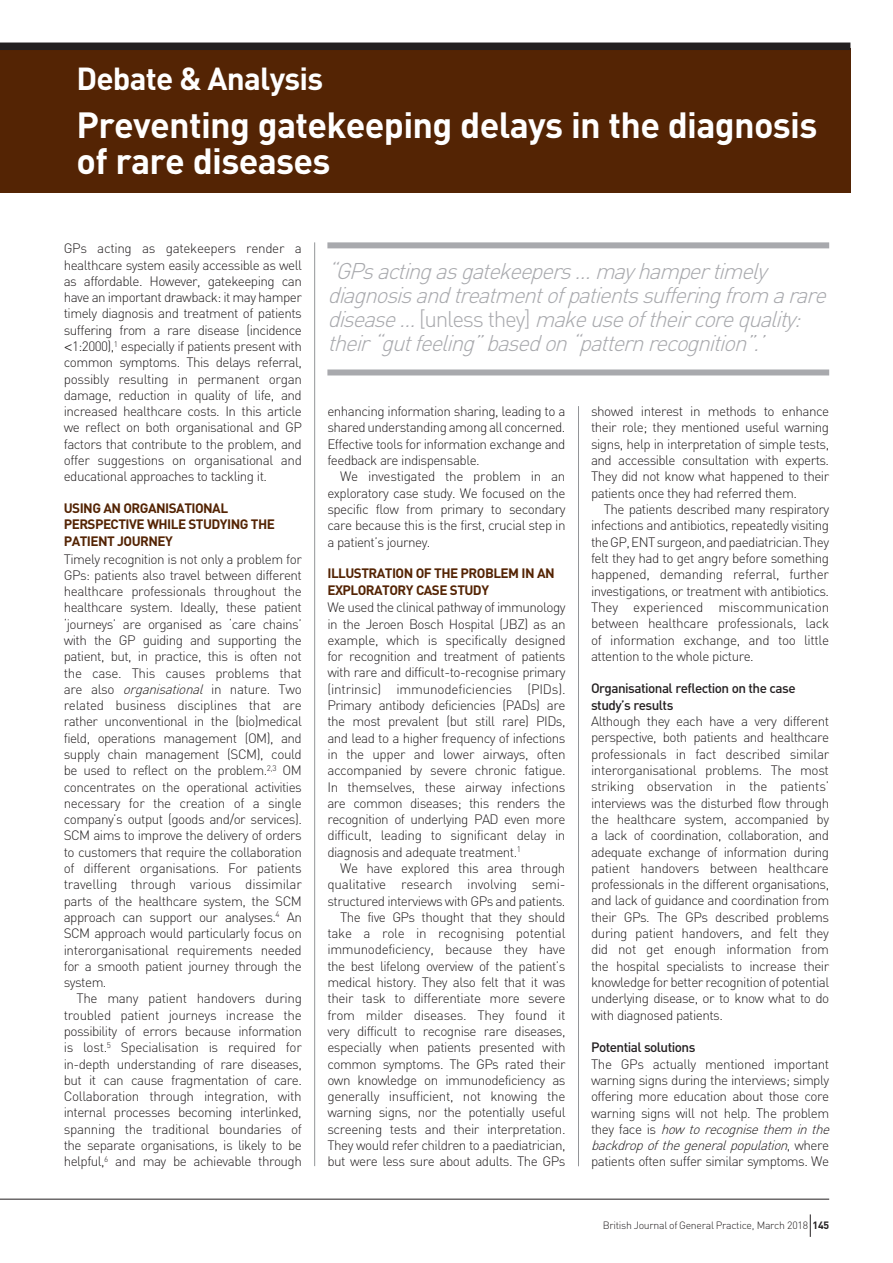
<style>
.page{position:relative;width:893px;height:1263px;background:#fff}
.page>*{position:absolute;margin:0;border:0;box-sizing:border-box;transform-origin:0 0}
.t1{font:700 36px/36px "DIN";letter-spacing:-.02em;color:#fff}
.t2{font:700 31.5px "DIN";letter-spacing:-.025em;color:#fff}
.t3{font:italic 300 22.5px/24px "DIN";color:#a8a9ad}
.t4{font:300 13.5px/16.4px "DIN";letter-spacing:-.04em;color:#231f20;text-align:justify}
.t5{font:700 13.5px/16.6px "DIN";letter-spacing:-.04em;color:#542404}
.t6{font:500 13.5px/16.4px "DIN";letter-spacing:-.04em;color:#231f20}
.t7{font:300 10.5px "DIN";letter-spacing:-.025em;color:#231f20}
.s1{font-family:"Helvetica"}
.s2{font-style:italic}
.s3{font-style:normal}
.s4{font-weight:700}
</style>
<div class="page">
<div style="left:0;top:49px;width:850px;height:144px;background:#542404"></div>
<hr style="left:578px;top:406px;width:1px;height:760px;background:#939598">
<hr style="left:314px;top:242px;width:1px;height:924px;background:#939598">
<hr style="left:0;top:1199px;width:829px;height:1px;background:#231f20">
<svg style="left:810px;top:1214px;width:1px;height:23px"></svg>
<div style="left:0;top:43px;width:850px;height:7px;background:#231f20"></div>
<div style="left:327px;top:242px;width:502px;height:6px;background:#a8a9ad"></div>
<div style="left:327px;top:369px;width:502px;height:6px;background:#a8a9ad"></div>
<h2 class="t2" style="left:77px;top:58px;width:248px">Debate &amp; Analysis</h2>
<h1 class="t1" style="left:77px;top:105px;width:742px">Preventing gatekeeping delays in the diagnosis of rare diseases</h1>
<p class="t4" style="left:64px;top:240px;width:240px">GPs acting as gatekeepers render a healthcare system easily accessible as well as affordable. However, gatekeeping can have an important drawback: it may hamper timely diagnosis and treatment of patients suffering from a rare disease (incidence <span class="s1">&lt;</span>1:2000),<sup>1</sup> especially if patients present with common symptoms. This delays referral, possibly resulting in permanent organ damage, reduction in quality of life, and increased healthcare costs. In this article we reflect on both organisational and GP factors that contribute to the problem, and offer suggestions on organisational and educational approaches to tackling it.</p>
<p class="t5" style="left:64px;top:499px;width:213px">USING AN ORGANISATIONAL<br>PERSPECTIVE WHILE STUDYING THE<br>PATIENT JOURNEY</p>
<p class="t4" style="left:64px;top:550px;width:240px">Timely recognition is not only a problem for GPs: patients also travel between different healthcare professionals throughout the healthcare system. Ideally, these patient ‘journeys’ are organised as ‘care chains’ with the GP guiding and supporting the patient, but, in practice, this is often not the case. This causes problems that are also <span class="s2">organisational</span> in nature. Two related business disciplines that are rather unconventional in the (bio)medical field, operations management (OM), and supply chain management (SCM), could be used to reflect on the problem.<sup>2,3</sup> OM concentrates on the operational activities necessary for the creation of a single company’s output (goods and/or services).<br>SCM aims to improve the delivery of orders to customers that require the collaboration of different organisations. For patients travelling through various dissimilar parts of the healthcare system, the SCM approach can support our analyses.<sup>4</sup> An SCM approach would particularly focus on interorganisational requirements needed for a smooth patient journey through the system.</p>
<p class="t4" style="left:64px;top:990px;width:240px;text-indent:13px">The many patient handovers during troubled patient journeys increase the possibility of errors because information is lost.<sup>5</sup> Specialisation is required for in-depth understanding of rare diseases, but it can cause fragmentation of care.<br>Collaboration through integration, with internal processes becoming interlinked, spanning the traditional boundaries of the separate organisations, is likely to be helpful,<sup>6</sup> and may be achievable through</p>
<h3 class="t3" style="left:327px;top:258px;width:507px">“GPsactingasgatekeepers…mayhampertimely diagnosisandtreatmentofpatientssufferingfrom arare disease…<span class="s3">[ u n l e s s t h e y ]</span> makeuseoftheircorequality: their“gutfeeling”basedon“patternrecognition”.’</h3>
<p class="t4" style="left:327px;top:403px;width:240px">enhancing information sharing, leading to a shared understanding among all concerned.<br>Effective tools for information exchange and feedback are indispensable.</p>
<p class="t4" style="left:327px;top:468px;width:240px;text-indent:13px">We investigated the problem in an exploratory case study. We focused on the specific flow from primary to secondary care because this is the first, crucial step in a patient’s journey.</p>
<p class="t5" style="left:327px;top:564px;width:229px">ILLUSTRATION OF THE PROBLEM IN AN<br>EXPLORATORY CASE STUDY</p>
<p class="t4" style="left:327px;top:599px;width:240px">We used the clinical pathway of immunology in the Jeroen Bosch Hospital (JBZ) as an example, which is specifically designed for recognition and treatment of patients with rare and difficult-to-recognise primary (intrinsic) immunodeficiencies (PIDs).<br>Primary antibody deficiencies (PADs) are the most prevalent (but still rare) PIDs, and lead to a higher frequency of infections in the upper and lower airways, often accompanied by severe chronic fatigue.<br>In themselves, these airway infections are common diseases; this renders the recognition of underlying PAD even more difficult, leading to significant delay in diagnosis and adequate treatment.<sup>1</sup></p>
<p class="t4" style="left:327px;top:860px;width:240px;text-align:right">We have explored this area through qualitative research involving semi&shy;structured interviews with GPs and patients.<br>The five GPs thought that they should take a role in recognising potential immunodeficiency, because they have the best lifelong overview of the patient’s medical history. They also felt that it was their task to differentiate more severe from milder diseases. They found it very difficult to recognise rare diseases, especially when patients presented with common symptoms. The GPs rated their own knowledge on immunodeficiency as generally insufficient, not knowing the warning signs, nor the potentially useful screening tests and their interpretation.<br>They would refer children to a paediatrician, but were less sure about adults. The GPs</p>
<p class="t4" style="left:591px;top:403px;width:240px">showed interest in methods to enhance their role; they mentioned useful warning signs, help in interpretation of simple tests, and accessible consultation with experts.<br>They did not know what happened to their patients once they had referred them.</p>
<p class="t4" style="left:591px;top:501px;width:240px;text-indent:13px">The patients described many respiratory infections and antibiotics, repeatedly visiting the GP, ENT surgeon, and paediatrician. They felt they had to get angry before something happened, demanding referral, further investigations, or treatment with antibiotics.<br>They experienced miscommunication between healthcare professionals, lack of information exchange, and too little attention to the whole picture.</p>
<p class="t6" style="left:591px;top:680px;width:206px">Organisational reflection on the case study’s results</p>
<p class="t4" style="left:591px;top:713px;width:240px">Although they each have a very different perspective, both patients and healthcare professionals in fact described similar interorganisational problems. The most striking observation in the patients’ interviews was the disturbed flow through the healthcare system, accompanied by a lack of coordination, collaboration, and adequate exchange of information during patient handovers between healthcare professionals in the different organisations, and lack of guidance and coordination from their GPs. The GPs described problems during patient handovers, and felt they did not get enough information from the hospital specialists to increase their knowledge for better recognition of potential underlying disease, or to know what to do with diagnosed patients.</p>
<p class="t6" style="left:591px;top:1039px;width:106px">Potential solutions</p>
<p class="t4" style="left:591px;top:1055px;width:244px;text-align:left">The GPs actually mentioned important warning signs during the interviews; simply offering more education about those core warning signs will not help. The problem t h e y f a c e i s <span class="s2">howtorecognisethem inthe backdropofthegeneralpopulation</span>, w h e r e patients often suffer similar symptoms. We</p>
<p class="t7" style="left:603px;top:1219px;width:228px">British Journal of General Practice, March 2018 <span class="s4">145</span></p>
</div>
